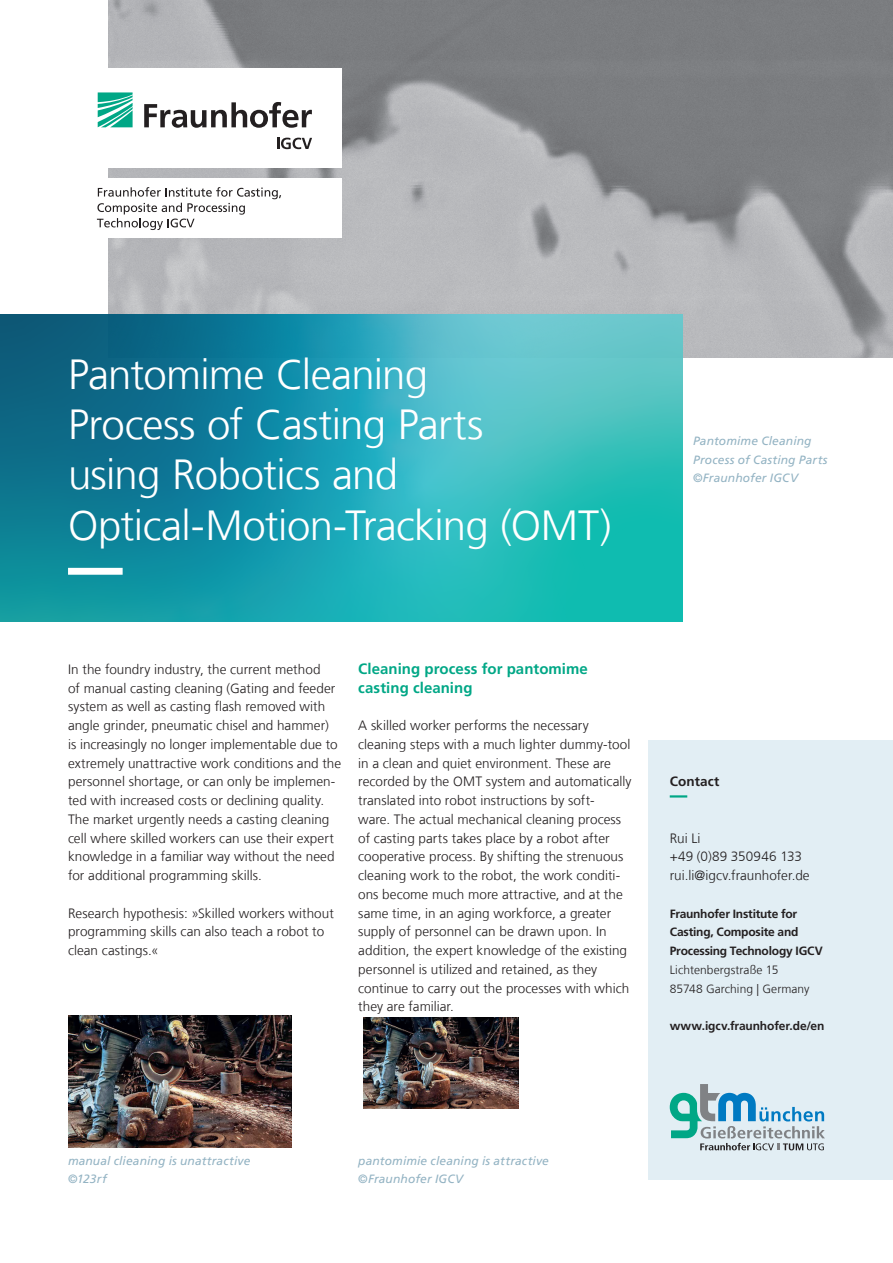
<style>
.page{position:relative;width:893px;height:1263px;background:#fff}
.page>*{position:absolute;margin:0;border:0;box-sizing:border-box;transform-origin:0 0}
.t1{font:300 42px/50.4px "Frutiger LT Com";letter-spacing:-.015em;color:#fff}
.t2{font:700 15px/18.8px "Frutiger LT Com";letter-spacing:.005em;color:#00a786}
.t3{font:300 13.5px/18.8px "Frutiger LT Com";letter-spacing:.005em;color:#231f20}
.t4{font:700 13.5px "Frutiger LT Com";letter-spacing:.01em;color:#231f20}
.t5{font:italic 12px/18.8px "Frutiger LT Com";letter-spacing:.01em;color:#93b3c3}
.t6{font:700 12px/18.8px "Frutiger LT Com";letter-spacing:-.015em;color:#231f20}
.t7{font:300 12px/18.8px "Frutiger LT Com";letter-spacing:.005em;color:#231f20}
</style>
<div class="page">
<img style="left:108px;top:0;width:785px;height:358px">
<svg style="left:0;top:314px;width:682px;height:308px;background:#239fad"></svg>
<svg style="left:68px;top:568px;width:583px;height:7px;background:#2cb4b9"></svg>
<div style="left:68px;top:68px;width:273px;height:99px;background:#fff"></div>
<div style="left:68px;top:178px;width:273px;height:59px;background:#fff"></div>
<svg style="left:97px;top:187px;width:184px;height:43px"></svg>
<svg style="left:98px;top:92px;width:35px;height:35px"></svg>
<svg style="left:144px;top:102px;width:168px;height:26px"></svg>
<svg style="left:277px;top:138px;width:35px;height:11px"></svg>
<div style="left:648px;top:740px;width:245px;height:440px;background:#e2eef4"></div>
<svg style="left:670px;top:795px;width:18px;height:2px"></svg>
<svg style="left:670px;top:1084px;width:155px;height:66px"></svg>
<img style="left:68px;top:1016px;width:223px;height:132px">
<img style="left:364px;top:1017px;width:155px;height:92px">
<h1 class="t1" style="left:68px;top:349px;width:545px">Pantomime Cleaning<br>Process of Casting Parts<br>using Robotics and<br>Optical-Motion-Tracking (OMT)</h1>
<p class="t5" style="left:693px;top:431px;width:136px">Pantomime Cleaning<br>Process of Casting Parts ©Fraunhofer IGCV</p>
<p class="t3" style="left:68px;top:660px;width:275px">In the foundry industry, the current method<br>of manual casting cleaning (Gating and feeder system as well as casting flash removed with angle grinder, pneumatic chisel and hammer)<br>is increasingly no longer implementable due to extremely unattractive work conditions and the personnel shortage, or can only be implemen&shy;ted with increased costs or declining quality.<br>The market urgently needs a casting cleaning cell where skilled workers can use their expert knowledge in a familiar way without the need for additional programming skills.</p>
<p class="t3" style="left:68px;top:904px;width:267px">Research hypothesis: »Skilled workers without programming skills can also teach a robot to clean castings.«</p>
<p class="t2" style="left:358px;top:659px;width:231px">Cleaning process for pantomime casting cleaning</p>
<p class="t3" style="left:358px;top:716px;width:275px">A skilled worker performs the necessary cleaning steps with a much lighter dummy-tool in a clean and quiet environment. These are recorded by the OMT system and automatically translated into robot instructions by soft-<br>ware. The actual mechanical cleaning process of casting parts takes place by a robot after cooperative process. By shifting the strenuous cleaning work to the robot, the work conditi&shy;ons become much more attractive, and at the same time, in an aging workforce, a greater supply of personnel can be drawn upon. In addition, the expert knowledge of the existing personnel is utilized and retained, as they continue to carry out the processes with which they are familiar.</p>
<p class="t4" style="left:670px;top:774px;width:51px">Contact</p>
<p class="t3" style="left:670px;top:829px;width:141px">Rui Li<br>+49 (0)89 350946 133 rui.li@igcv.fraunhofer.de</p>
<p class="t6" style="left:670px;top:904px;width:154px">Fraunhofer Institute for<br>Casting, Composite and<br>Processing Technology IGCV</p>
<p class="t7" style="left:670px;top:960px;width:141px">Lichtenbergstraße 15<br>85748 Garching | Germany</p>
<p class="t6" style="left:670px;top:1017px;width:156px">www.igcv.fraunhofer.de/en</p>
<p class="t5" style="left:68px;top:1151px;width:184px">manual clieaning is unattractive ©123rf</p>
<p class="t5" style="left:358px;top:1151px;width:192px">pantomimie cleaning is attractive ©Fraunhofer IGCV</p>
</div>
